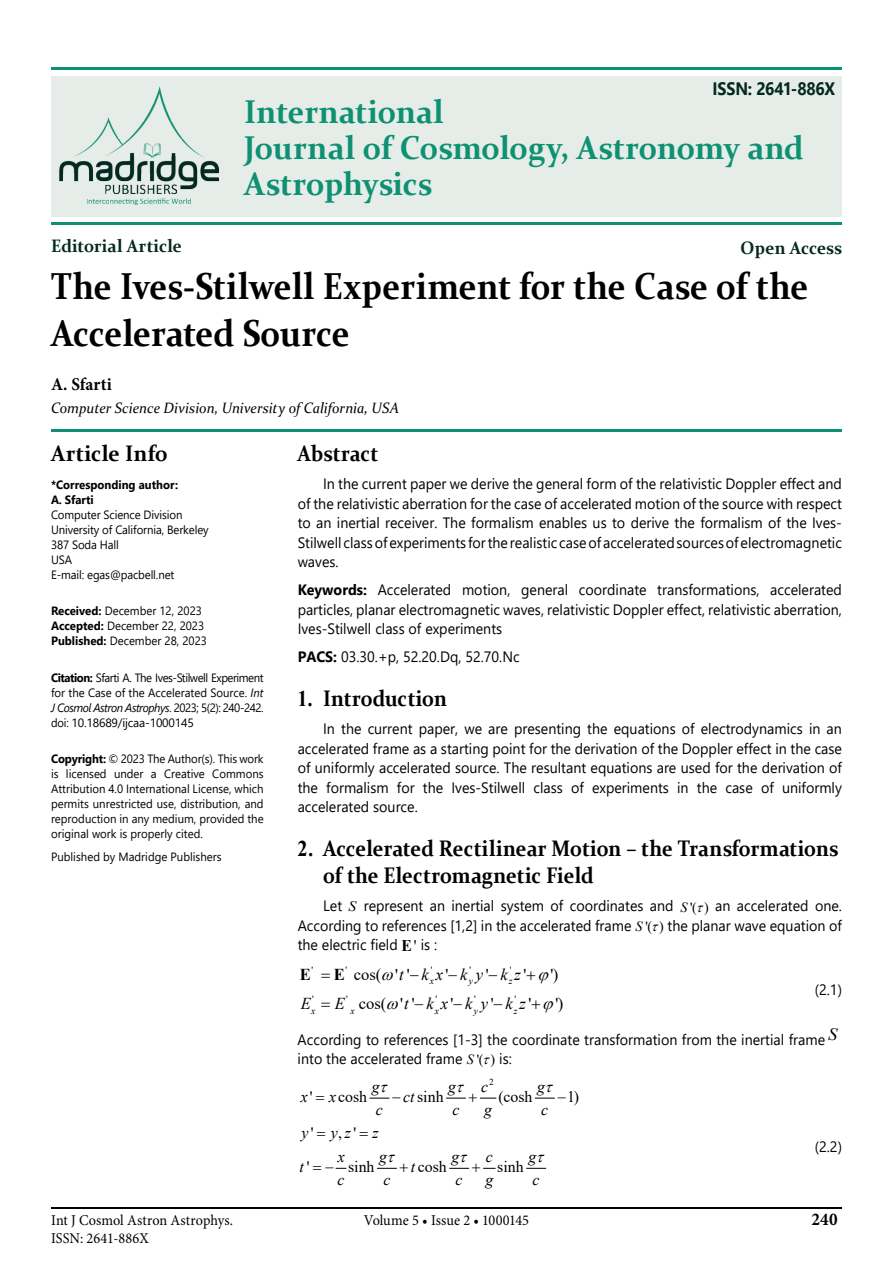
<style>
.page{position:relative;width:893px;height:1263px;background:#fff}
.page>*{position:absolute;margin:0;border:0;box-sizing:border-box;transform-origin:0 0}
.t1{font:700 37.5px/46.5px "Constantia";letter-spacing:-.005em;color:#000;scale:.9 1}
.t2{font:700 33px/36px "Constantia";letter-spacing:-.005em;color:#0e9172;scale:.95 1}
.t3{font:700 22.5px/27px "Constantia";color:#000;scale:.9 1}
.t4{font:700 22.5px "Constantia";color:#000;scale:.95 1}
.t5{font:700 18px "Constantia";letter-spacing:.005em;color:#032920;scale:.95 1}
.t6{font:700 18px "Segoe UI";letter-spacing:-.01em;color:#032920;scale:.9 1}
.t7{font:700 18px "Minion Pro";letter-spacing:.015em;color:#000;scale:.95 1}
.t8{font:16.65px "Times New Roman";letter-spacing:-.005em;color:#000}
.t9{font:italic 16.65px "Times New Roman";letter-spacing:.415em;color:#000}
.t10{font:700 16.65px "Times New Roman";color:#000}
.t11{font:15.9px "Times New Roman";color:#000}
.t12{font:italic 15.9px "Times New Roman";color:#000}
.t13{font:15px/19.5px "Segoe UI";color:#000;text-align:justify;scale:.95 1}
.t14{font:15px "Minion Pro";letter-spacing:.005em;color:#000;scale:.95 1}
.t15{font:italic 15px "Constantia";color:#000;scale:.95 1}
.t16{font:12px/15px "Segoe UI";color:#000;scale:.95 1}
.t17{font:700 12px/15px "Segoe UI";color:#000;scale:.95 1}
.t18{font:9.6px "Times New Roman";color:#000}
.t19{font:italic 9.6px "Times New Roman";color:#000}
.t20{font:9.3px "Times New Roman";color:#000}
.s1{font-weight:700}
.s2{font-style:italic}
.s3{font-family:"Times New Roman"}
.s4{font-family:"Times New Roman";font-style:italic;font-size:14.55px}
.s5{font-family:"Times New Roman";font-style:italic;font-size:14.1px}
.s6{font-family:"Times New Roman";font-size:14.1px}
.s7{font-family:"Times New Roman";font-weight:700;font-size:16.35px}
.s8{font-family:"Times New Roman";font-size:16.35px}
.s9{font-style:normal}
</style>
<div class="page">
<hr style="left:51px;top:1208px;width:791px;height:1px;background:#000">
<div style="left:51px;top:76px;width:791px;height:140px;background:#e6ede9"></div>
<hr style="left:51px;top:223px;width:791px;height:2px;background:#0e9172">
<hr style="left:51px;top:68px;width:791px;height:2px;background:#0e9172">
<img style="left:59px;top:86px;width:160px;height:120px">
<hr style="left:51px;top:429px;width:791px;height:2px;background:#0e9172">
<svg style="left:370px;top:1098px;width:19px;height:1px"></svg>
<svg style="left:535px;top:1098px;width:19px;height:1px"></svg>
<svg style="left:527px;top:1168px;width:19px;height:1px"></svg>
<svg style="left:447px;top:1097px;width:49px;height:2px"></svg>
<svg style="left:377px;top:1167px;width:20px;height:2px"></svg>
<svg style="left:450px;top:1167px;width:45px;height:2px"></svg>
<svg style="left:335px;top:1167px;width:11px;height:2px"></svg>
<p class="t6" style="left:712px;top:71px;width:138px">ISSN: 2641-886X</p>
<h2 class="t2" style="left:244px;top:92px;width:591px">International<br>Journal of Cosmology, Astronomy and<br>Astrophysics</h2>
<p class="t5" style="left:51px;top:233px;width:139px">Editorial Article</p>
<p class="t5" style="left:741px;top:236px;width:108px">Open Access</p>
<h1 class="t1" style="left:51px;top:261px;width:843px">The Ives-Stilwell Experiment for the Case of the<br>Accelerated Source</h1>
<p class="t7" style="left:51px;top:372px;width:66px">A. Sfarti</p>
<p class="t15" style="left:51px;top:397px;width:368px">Computer Science Division, University of California, USA</p>
<h3 class="t4" style="left:51px;top:438px;width:125px">Article Info</h3>
<p class="t17" style="left:51px;top:476px;width:135px">*Corresponding author:<br>A. Sfarti</p>
<p class="t16" style="left:51px;top:506px;width:167px">Computer Science Division<br>University of California, Berkeley<br>387 Soda Hall<br>USA<br>E-mail: egas@pacbell.net</p>
<p class="t16" style="left:51px;top:602px;width:166px"><span class="s1">Received:</span> December 12, 2023<br><span class="s1">Accepted:</span> December 22, 2023<br><span class="s1">Published:</span> December 28, 2023</p>
<p class="t16" style="left:51px;top:669px;width:225px;text-align:justify"><span class="s1">Citation:</span> Sfarti A. The Ives-Stilwell Experiment for the Case of the Accelerated Source. <span class="s2">Int J Cosmol Astron Astrophys</span>. 2023; 5(2): 240-242. doi: 10.18689/ijcaa-1000145</p>
<p class="t16" style="left:51px;top:750px;width:225px;text-align:justify"><span class="s1">Copyright:</span> © 2023 The Author(s). This work is licensed under a Creative Commons Attribution 4.0 International License, which permits unrestricted use, distribution, and reproduction in any medium, provided the original work is properly cited.</p>
<p class="t16" style="left:51px;top:848px;width:181px">Published by Madridge Publishers</p>
<h3 class="t3" style="left:298px;top:439px;width:91px">Abstract</h3>
<p class="t13" style="left:298px;top:473px;width:574px;text-indent:26px">In the current paper we derive the general form of the relativistic Doppler effect and of the relativistic aberration for the case of accelerated motion of the source with respect to an inertial receiver. The formalism enables us to derive the formalism of the Ives-Stilwell class of experiments for the realistic case of accelerated sources of electromagnetic waves.</p>
<p class="t13" style="left:298px;top:579px;width:574px"><span class="s1">Keywords:</span> Accelerated motion, general coordinate transformations, accelerated particles, planar electromagnetic waves, relativistic Doppler effect, relativistic aberration, Ives-Stilwell class of experiments</p>
<p class="t13" style="left:298px;top:646px;width:235px"><span class="s1">PACS:</span> 03.30.+p, 52.20.Dq, 52.70.Nc</p>
<h3 class="t3" style="left:298px;top:684px;width:168px"><span class="s3">1</span>. Introduction</h3>
<p class="t13" style="left:298px;top:718px;width:574px;text-indent:26px">In the current paper, we are presenting the equations of electrodynamics in an accelerated frame as a starting point for the derivation of the Doppler effect in the case of uniformly accelerated source. The resultant equations are used for the derivation of the formalism for the Ives-Stilwell class of experiments in the case of uniformly accelerated source.</p>
<h3 class="t3" style="left:323px;top:834px;width:574px;text-indent:-25px"><span class="s3">2</span>. Accelerated Rectilinear Motion – the Transformations of the Electromagnetic Field</h3>
<p class="t13" style="left:298px;top:895px;width:574px;text-indent:26px">Let <span class="s4">S</span> represent an inertial system of coordinates and <span class="s5">S</span> <span class="s6">'( )</span> an accelerated one.<br>According to references [1,2] in the accelerated frame <span class="s5">S</span> <span class="s6">'( )</span> the planar wave equation of the electric field <span class="s7">E</span><span class="s8">'</span> is :</p>
<p class="t18" style="left:311px;top:962px;width:3px">'</p>
<p class="t18" style="left:345px;top:962px;width:3px">'</p>
<p class="t18" style="left:431px;top:962px;width:3px">'</p>
<p class="t18" style="left:469px;top:962px;width:3px">'</p>
<p class="t18" style="left:510px;top:962px;width:3px">'</p>
<p class="t18" style="left:312px;top:992px;width:3px">'</p>
<p class="t18" style="left:346px;top:992px;width:3px">'</p>
<p class="t18" style="left:436px;top:992px;width:3px">'</p>
<p class="t18" style="left:474px;top:992px;width:3px">'</p>
<p class="t18" style="left:515px;top:992px;width:3px">'</p>
<p class="t8" style="left:354px;top:963px;width:66px">cos( ' '−</p>
<p class="t8" style="left:445px;top:963px;width:13px">'−</p>
<p class="t8" style="left:486px;top:963px;width:13px">'−</p>
<p class="t9" style="left:399px;top:963px;width:129px">t kx ky kz<span class="s9">'</span></p>
<p class="t8" style="left:551px;top:963px;width:9px">')</p>
<p class="t8" style="left:359px;top:992px;width:66px">cos( ' '−</p>
<p class="t8" style="left:450px;top:992px;width:13px">'−</p>
<p class="t8" style="left:491px;top:992px;width:13px">'−</p>
<p class="t10" style="left:300px;top:962px;width:13px">E</p>
<p class="t10" style="left:334px;top:962px;width:13px">E</p>
<p class="t19" style="left:430px;top:974px;width:6px">x</p>
<p class="t19" style="left:469px;top:974px;width:6px">y</p>
<p class="t19" style="left:509px;top:974px;width:5px">z</p>
<p class="t13" style="left:815px;top:979px;width:30px">(2.1)</p>
<p class="t13" style="left:298px;top:1028px;width:570px">According to references [1-3] the coordinate transformation from the inertial frame <sup>S </sup>into the accelerated frame <span class="s5">S</span> <span class="s6">'( )</span> is:</p>
<p class="t20" style="left:489px;top:1075px;width:6px">2</p>
<p class="t12" style="left:301px;top:1086px;width:14px">x<span class="s9">'</span></p>
<p class="t11" style="left:329px;top:1085px;width:40px"><span class="s2">x</span> cosh</p>
<p class="t11" style="left:392px;top:1085px;width:53px">− <span class="s2">ct</span> sinh</p>
<p class="t11" style="left:498px;top:1085px;width:36px">(cosh</p>
<p class="t11" style="left:557px;top:1085px;width:23px">−1)</p>
<p class="t12" style="left:302px;top:1122px;width:14px">y<span class="s9">'</span></p>
<p class="t11" style="left:338px;top:1122px;width:20px">, '</p>
<p class="t12" style="left:300px;top:1156px;width:12px">t<span class="s9">'</span></p>
<p class="t11" style="left:348px;top:1156px;width:28px">sinh</p>
<p class="t11" style="left:411px;top:1156px;width:38px"><span class="s2">t</span> cosh</p>
<p class="t11" style="left:497px;top:1156px;width:28px">sinh</p>
<p class="t9" style="left:404px;top:992px;width:129px">t kx ky kz<span class="s9">'</span></p>
<p class="t8" style="left:556px;top:992px;width:9px">')</p>
<p class="t9" style="left:301px;top:992px;width:12px">E</p>
<p class="t9" style="left:335px;top:992px;width:12px">E</p>
<p class="t19" style="left:311px;top:1004px;width:6px">x</p>
<p class="t19" style="left:351px;top:1004px;width:6px">x</p>
<p class="t19" style="left:435px;top:1004px;width:6px">x</p>
<p class="t19" style="left:474px;top:1004px;width:6px">y</p>
<p class="t19" style="left:514px;top:1004px;width:5px">z</p>
<p class="t12" style="left:372px;top:1076px;width:9px">g</p>
<p class="t12" style="left:448px;top:1076px;width:9px">g</p>
<p class="t12" style="left:481px;top:1076px;width:9px">c</p>
<p class="t12" style="left:537px;top:1076px;width:9px">g</p>
<p class="t12" style="left:376px;top:1098px;width:9px">c</p>
<p class="t12" style="left:452px;top:1098px;width:9px">c</p>
<p class="t12" style="left:484px;top:1098px;width:9px">g</p>
<p class="t12" style="left:541px;top:1098px;width:9px">c</p>
<p class="t12" style="left:331px;top:1122px;width:22px">y z</p>
<p class="t12" style="left:373px;top:1122px;width:8px">z</p>
<p class="t12" style="left:338px;top:1146px;width:9px">x</p>
<p class="t12" style="left:379px;top:1146px;width:9px">g</p>
<p class="t12" style="left:451px;top:1146px;width:9px">g</p>
<p class="t12" style="left:486px;top:1146px;width:9px">c</p>
<p class="t12" style="left:528px;top:1146px;width:9px">g</p>
<p class="t12" style="left:337px;top:1168px;width:9px">c</p>
<p class="t12" style="left:383px;top:1168px;width:9px">c</p>
<p class="t12" style="left:456px;top:1168px;width:9px">c</p>
<p class="t12" style="left:485px;top:1168px;width:9px">g</p>
<p class="t12" style="left:533px;top:1168px;width:9px">c</p>
<p class="t13" style="left:815px;top:1135px;width:30px">(2.2)</p>
<p class="t14" style="left:51px;top:1210px;width:193px">Int J Cosmol Astron Astrophys.</p>
<p class="t14" style="left:364px;top:1210px;width:176px">Volume 5 • Issue 2 • 1000145</p>
<p class="t7" style="left:811px;top:1206px;width:29px">240</p>
<p class="t14" style="left:51px;top:1228px;width:105px">ISSN: 2641-886X</p>
</div>
